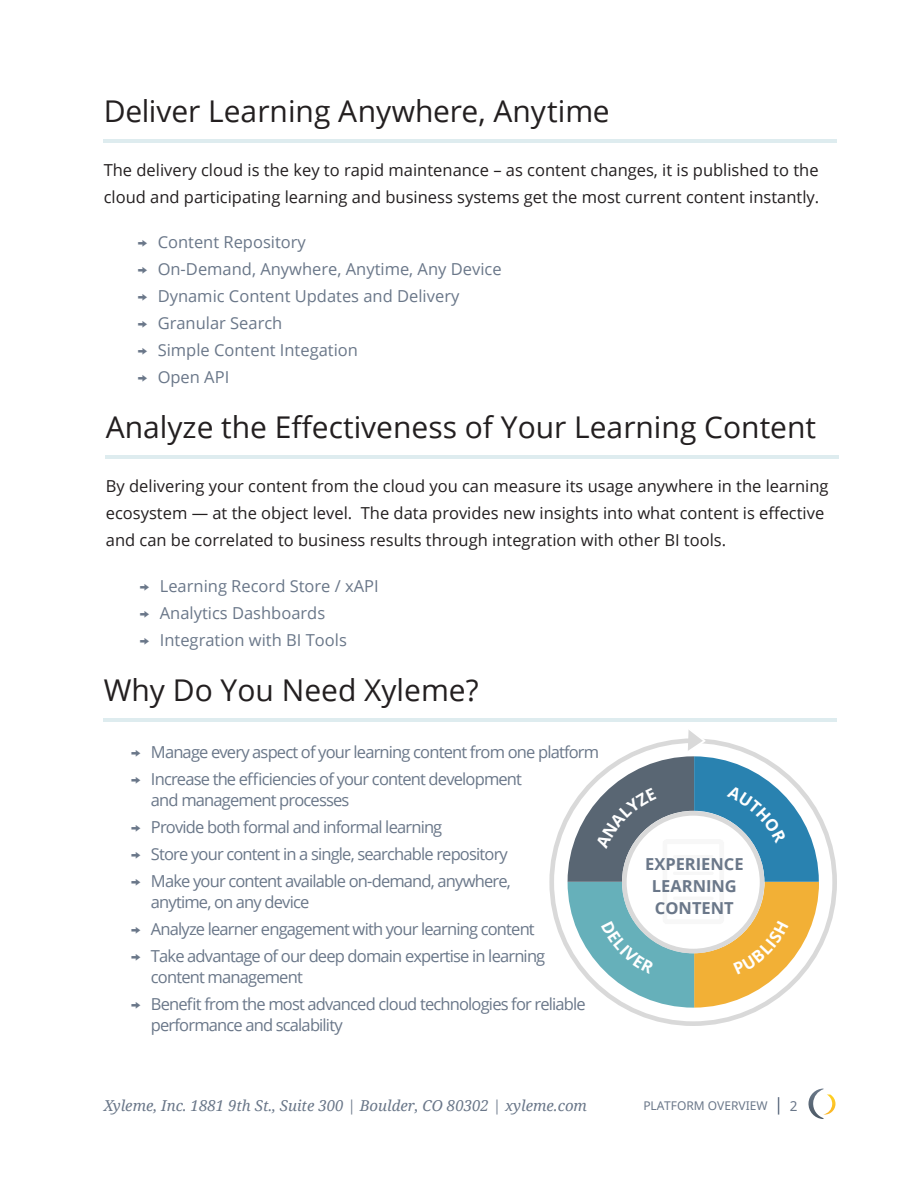
<style>
.page{position:relative;width:918px;height:1188px;background:#fff}
.page>*{position:absolute;margin:0;border:0;box-sizing:border-box;transform-origin:0 0}
.t1{font:30px "Open Sans";color:#231f20}
.t2{font:16.5px/21px "Open Sans";letter-spacing:-.05em;color:#6a7789}
.t3{font:16.5px/27px "Open Sans";color:#231f20}
.t4{font:16.5px "Open Sans";color:#6a7789}
.t5{font:700 16.5px "Open Sans";color:#6a7789}
.t6{font:italic 15px "Noto Serif";color:#6a7789}
.t7{font:13.5px "Noto Sans";color:#6a7789}
.t8{font:12px "Noto Sans";color:#6a7789}
.s1{font-family:"Proxima Nova";font-weight:300}
</style>
<div class="page">
<svg style="left:808px;top:1089px;width:27px;height:30px"></svg>
<svg style="left:778px;top:1097px;width:1px;height:18px"></svg>
<hr style="left:104px;top:139px;width:733px;height:4px;background:#deecef">
<hr style="left:104px;top:718px;width:733px;height:4px;background:#deecef">
<hr style="left:106px;top:455px;width:733px;height:4px;background:#deecef">
<svg style="left:549px;top:812px;width:288px;height:214px"></svg>
<svg style="left:568px;top:730px;width:251px;height:278px"></svg>
<p class="t1" style="left:104px;top:91px;width:507px">Deliver Learning Anywhere, Anytime</p>
<p class="t3" style="left:104px;top:156px;width:717px">The delivery cloud is the key to rapid maintenance – as content changes, it is published to the cloud and participating learning and business systems get the most current content instantly.</p>
<p class="t4" style="left:137px;top:231px;width:170px"><span class="s1">→</span> Content Repository</p>
<p class="t4" style="left:137px;top:258px;width:366px"><span class="s1">→</span> On-Demand, Anywhere, Anytime, Any Device</p>
<p class="t4" style="left:137px;top:285px;width:323px"><span class="s1">→</span> Dynamic Content Updates and Delivery</p>
<p class="t4" style="left:137px;top:312px;width:147px"><span class="s1">→</span> Granular Search</p>
<p class="t4" style="left:137px;top:339px;width:222px"><span class="s1">→</span> Simple Content Integation</p>
<p class="t2" style="left:137px;top:366px;width:93px"><span class="s1">→</span> Open API</p>
<p class="t1" style="left:106px;top:407px;width:712px">Analyze the Effectiveness of Your Learning Content</p>
<p class="t3" style="left:106px;top:472px;width:724px">By delivering your content from the cloud you can measure its usage anywhere in the learning ecosystem — at the object level. The data provides new insights into what content is effective and can be correlated to business results through integration with other BI tools.</p>
<p class="t4" style="left:140px;top:574px;width:241px"><span class="s1">→</span> Learning Record Store / xAPI</p>
<p class="t4" style="left:140px;top:601px;width:187px"><span class="s1">→</span> Analytics Dashboards</p>
<p class="t4" style="left:140px;top:628px;width:209px"><span class="s1">→</span> Integration with BI Tools</p>
<p class="t1" style="left:104px;top:670px;width:376px">Why Do You Need Xyleme?</p>
<p class="t2" style="left:131px;top:741px;width:470px"><span class="s1">→</span> Manage every aspect of your learning content from one platform</p>
<p class="t2" style="left:151px;top:768px;width:373px;text-indent:-20px"><span class="s1">→</span> Increase the efficiencies of your content development and management processes</p>
<p class="t2" style="left:131px;top:816px;width:313px"><span class="s1">→</span> Provide both formal and informal learning</p>
<p class="t2" style="left:131px;top:843px;width:379px"><span class="s1">→</span> Store your content in a single, searchable repository</p>
<p class="t2" style="left:151px;top:870px;width:361px;text-indent:-20px"><span class="s1">→</span> Make your content available on-demand, anywhere, anytime, on any device</p>
<p class="t2" style="left:131px;top:918px;width:406px"><span class="s1">→</span> Analyze learner engagement with your learning content</p>
<p class="t2" style="left:151px;top:945px;width:396px;text-indent:-20px"><span class="s1">→</span> Take advantage of our deep domain expertise in learning content management</p>
<p class="t2" style="left:151px;top:993px;width:436px;text-indent:-20px"><span class="s1">→</span> Benefit from the most advanced cloud technologies for reliable performance and scalability</p>
<p class="t5" style="left:645px;top:853px;width:100px">EXPERIENCE</p>
<p class="t5" style="left:652px;top:874px;width:87px">LEARNING</p>
<p class="t5" style="left:655px;top:896px;width:80px">CONTENT</p>
<p class="t6" style="left:104px;top:1095px;width:485px">Xyleme, Inc. 1881 9th St., Suite 300 | Boulder, CO 80302 | xyleme.com</p>
<p class="t8" style="left:643px;top:1097px;width:126px">PLATFORM OVERVIEW</p>
<p class="t7" style="left:790px;top:1096px;width:9px">2</p>
</div>
